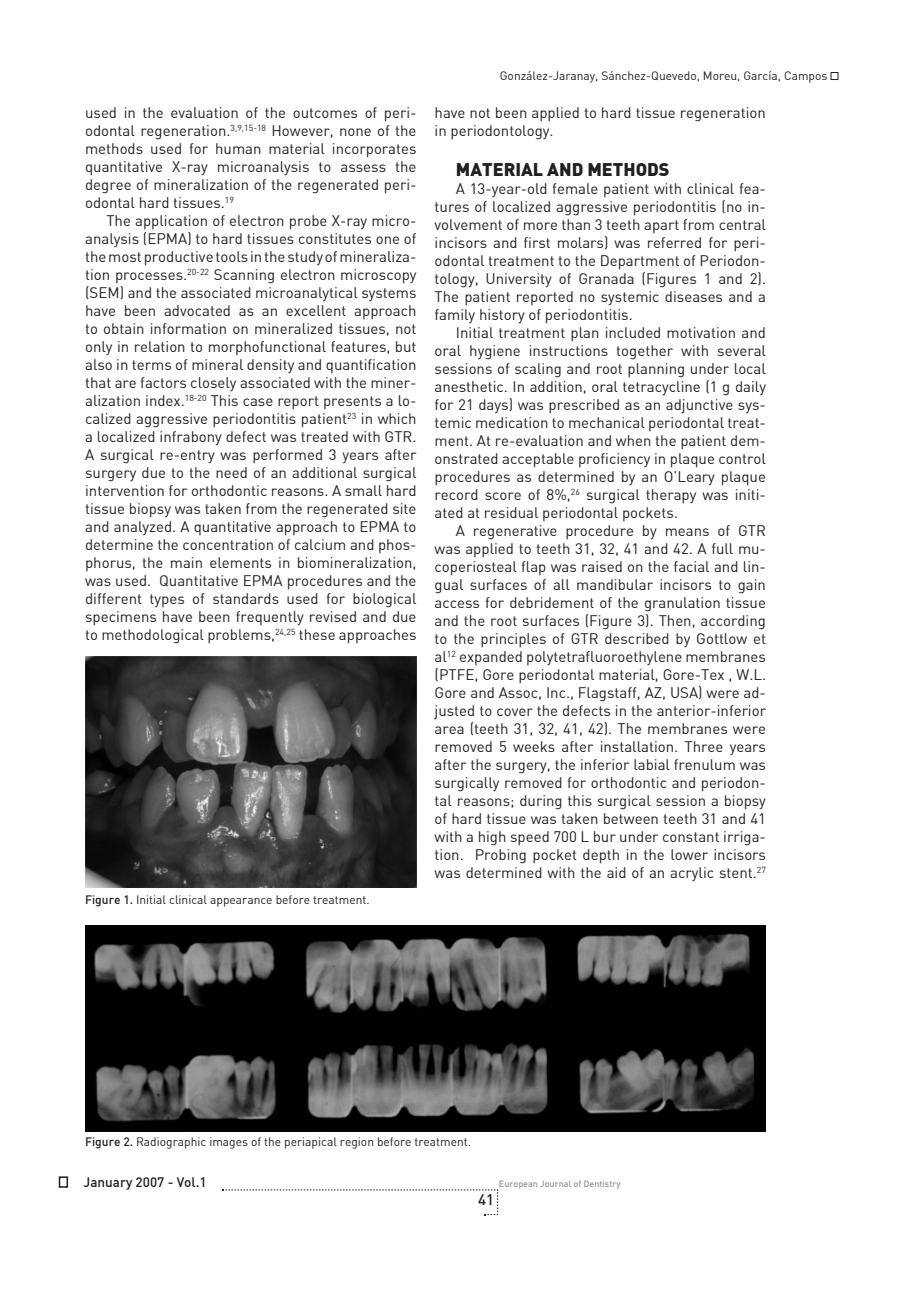
<style>
.page{position:relative;width:915px;height:1306px;background:#fff}
.page>*{position:absolute;margin:0;border:0;box-sizing:border-box;transform-origin:0 0}
.t1{font:18px "Din B Black";color:#231f20}
.t2{font:15px/18px "Din B Regular";color:#231f20;text-align:justify}
.t3{font:15px "Din B Medium";color:#231f20}
.t4{font:13.5px "Din B Medium";color:#231f20}
.t5{font:12px "Din B Regular";color:#231f20}
.t6{font:9px "Din B Medium";color:#939598}
.s1{font-family:"Din B Medium"}
</style>
<div class="page">
<div style="left:59px;top:1176px;width:9px;height:11px;border:2px solid #231f20"></div>
<svg style="left:222px;top:1189px;width:276px;height:26px"></svg>
<img style="left:85px;top:656px;width:331px;height:231px">
<img style="left:85px;top:925px;width:680px;height:206px">
<div style="left:830px;top:72px;width:8px;height:8px;border:1px solid #231f20"></div>
<p class="t2" style="left:85px;top:103px;width:333px">used in the evaluation of the outcomes of peri&shy;odontal regeneration.<sup>3,9,15-18</sup> However, none of the methods used for human material incorporates quantitative X-ray microanalysis to assess the degree of mineralization of the regenerated peri&shy;odontal hard tissues.<sup>19</sup></p>
<p class="t2" style="left:85px;top:211px;width:333px;text-indent:21px">The application of electron probe X-ray micro&shy;analysis (EPMA) to hard tissues constitutes one of the most productive tools in the study of mineraliza&shy;tion processes.<sup>20-22</sup> Scanning electron microscopy (SEM) and the associated microanalytical systems have been advocated as an excellent approach to obtain information on mineralized tissues, not only in relation to morphofunctional features, but also in terms of mineral density and quantification that are factors closely associated with the miner&shy;alization index.<sup>18-20</sup> This case report presents a lo&shy;calized aggressive periodontitis patient<sup>23</sup> in which a localized infrabony defect was treated with GTR.<br>A surgical re-entry was performed 3 years after surgery due to the need of an additional surgical intervention for orthodontic reasons. A small hard tissue biopsy was taken from the regenerated site and analyzed. A quantitative approach to EPMA to determine the concentration of calcium and phos&shy;phorus, the main elements in biomineralization, was used. Quantitative EPMA procedures and the different types of standards used for biological specimens have been frequently revised and due to methodological problems,<sup>24,25</sup> these approaches</p>
<p class="t5" style="left:85px;top:891px;width:286px"><span class="s1">Figure 1.</span> Initial clinical appearance before treatment.</p>
<p class="t5" style="left:499px;top:68px;width:329px">González-Jaranay, Sánchez-Quevedo, Moreu, García, Campos</p>
<p class="t2" style="left:434px;top:103px;width:333px">have not been applied to hard tissue regeneration in periodontology.</p>
<p class="t1" style="left:455px;top:157px;width:158px">MATERIAL AND METHODS</p>
<p class="t2" style="left:434px;top:179px;width:333px;text-indent:21px">A 13-year-old female patient with clinical fea&shy;tures of localized aggressive periodontitis (no in&shy;volvement of more than 3 teeth apart from central incisors and first molars) was referred for peri&shy;odontal treatment to the Department of Periodon&shy;tology, University of Granada (Figures 1 and 2).<br>The patient reported no systemic diseases and a family history of periodontitis.</p>
<p class="t2" style="left:434px;top:323px;width:333px;text-indent:21px">Initial treatment plan included motivation and oral hygiene instructions together with several sessions of scaling and root planning under local anesthetic. In addition, oral tetracycline (1 g daily for 21 days) was prescribed as an adjunctive sys&shy;temic medication to mechanical periodontal treat&shy;ment. At re-evaluation and when the patient dem&shy;onstrated acceptable proficiency in plaque control procedures as determined by an O’Leary plaque record score of 8%,<sup>26</sup> surgical therapy was initi&shy;ated at residual periodontal pockets.</p>
<p class="t2" style="left:434px;top:521px;width:333px;text-indent:21px">A regenerative procedure by means of GTR was applied to teeth 31, 32, 41 and 42. A full mu&shy;coperiosteal flap was raised on the facial and lin&shy;gual surfaces of all mandibular incisors to gain access for debridement of the granulation tissue and the root surfaces (Figure 3). Then, according to the principles of GTR described by Gottlow et al<sup>12</sup> expanded polytetrafluoroethylene membranes (PTFE, Gore periodontal material, Gore-Tex , W.L.<br>Gore and Assoc, Inc., Flagstaff, AZ, USA) were ad&shy;justed to cover the defects in the anterior-inferior area (teeth 31, 32, 41, 42). The membranes were removed 5 weeks after installation. Three years after the surgery, the inferior labial frenulum was surgically removed for orthodontic and periodon&shy;tal reasons; during this surgical session a biopsy of hard tissue was taken between teeth 31 and 41 with a high speed 700 L bur under constant irriga&shy;tion. Probing pocket depth in the lower incisors was determined with the aid of an acrylic stent.<sup>27</sup></p>
<p class="t5" style="left:85px;top:1134px;width:387px"><span class="s1">Figure 2.</span> Radiographic images of the periapical region before treatment.</p>
<p class="t4" style="left:84px;top:1173px;width:124px">January 2007 - Vol.1</p>
<p class="t3" style="left:478px;top:1189px;width:17px">41</p>
<p class="t6" style="left:499px;top:1178px;width:123px">European Journal of Dentistry</p>
</div>
